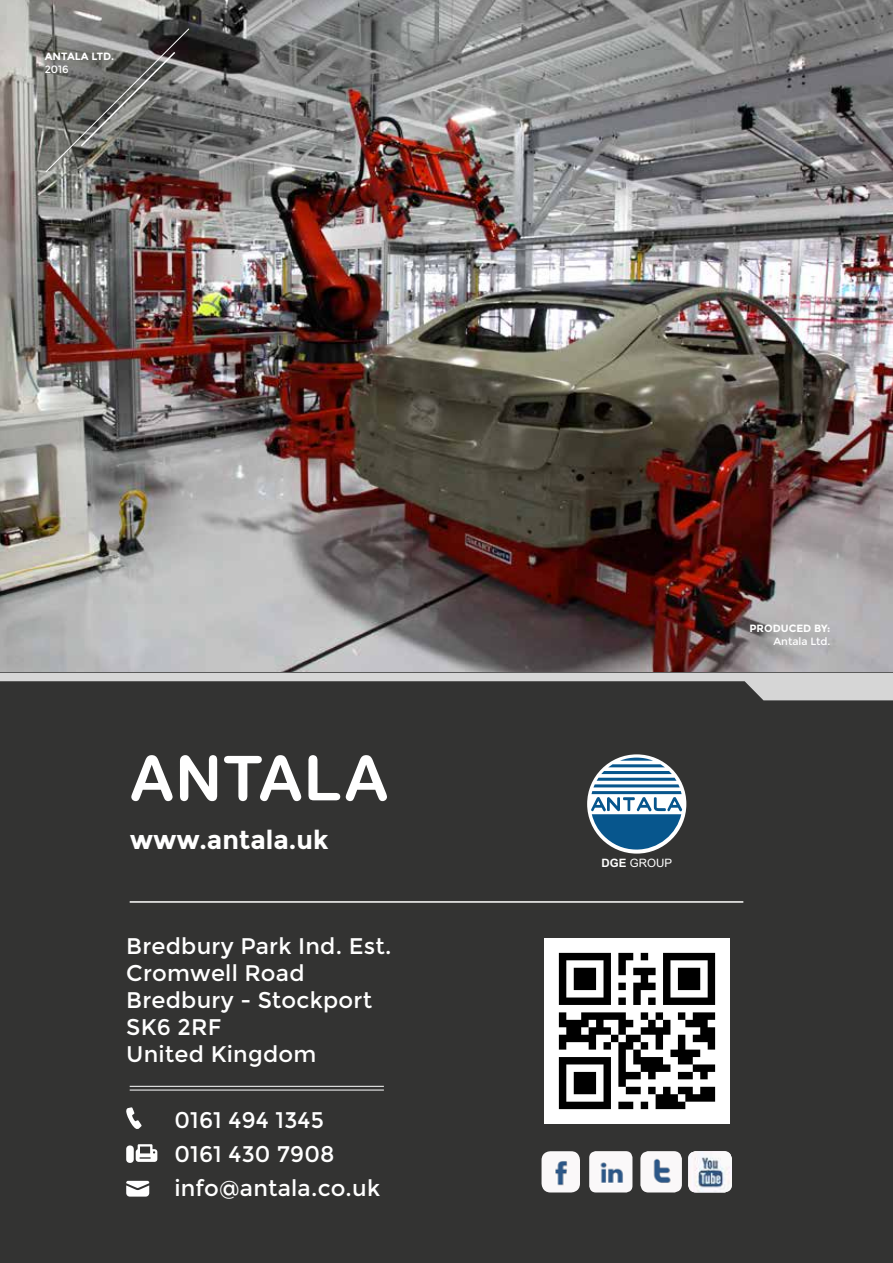
<style>
.page{position:relative;width:893px;height:1263px;background:#fff}
.page>*{position:absolute;margin:0;border:0;box-sizing:border-box;transform-origin:0 0}
.t1{font:62.1px "Arial Rounded MT Bold";letter-spacing:.015em;color:#fff}
.t2{font:700 26.1px "Montserrat";color:#fff}
.t3{font:22.65px/27.2px "Montserrat";letter-spacing:.01em;color:#fff}
.t4{font:11.55px "Arial";color:#fff}
.t5{font:700 10.5px "Montserrat";color:#fff}
.t6{font:10.5px "Montserrat";color:#fff}
.s1{font-weight:700}
</style>
<div class="page">
<img style="left:0;top:0;width:893px;height:672px">
<div style="left:0;top:673px;width:893px;height:590px;background:#333332"></div>
<svg style="left:0;top:673px;width:893px;height:27px"></svg>
<hr style="left:130px;top:1086px;width:254px;height:1px;background:#fff">
<hr style="left:130px;top:1090px;width:254px;height:1px;background:#fff">
<hr style="left:130px;top:901px;width:613px;height:2px;background:#fff">
<img style="left:640px;top:1151px;width:42px;height:41px">
<img style="left:589px;top:1151px;width:43px;height:41px">
<img style="left:542px;top:1151px;width:38px;height:41px">
<img style="left:688px;top:1151px;width:44px;height:41px">
<svg style="left:45px;top:28px;width:145px;height:145px;background:#696967"></svg>
<svg style="left:126px;top:1107px;width:16px;height:22px"></svg>
<svg style="left:126px;top:1144px;width:31px;height:19px"></svg>
<svg style="left:126px;top:1181px;width:23px;height:15px"></svg>
<img style="left:544px;top:938px;width:185px;height:185px">
<svg style="left:587px;top:754px;width:99px;height:100px"></svg>
<svg style="left:591px;top:758px;width:91px;height:92px;background:#6d93ae"></svg>
<p class="t5" style="left:45px;top:50px;width:71px">ANTALA LTD.</p>
<p class="t6" style="left:45px;top:63px;width:25px">2016</p>
<h1 class="t1" style="left:130px;top:742px;width:261px">ANTALA</h1>
<p class="t2" style="left:130px;top:824px;width:200px">www.antala.uk</p>
<p class="t3" style="left:126px;top:932px;width:267px">Bredbury Park Ind. Est.<br>Cromwell Road<br>Bredbury - Stockport<br>SK6 2RF<br>United Kingdom</p>
<p class="t3" style="left:174px;top:1103px;width:207px;line-height:33.9px">0161 494 1345<br>0161 430 7908 info@antala.co.uk</p>
<p class="t5" style="left:749px;top:622px;width:83px">PRODUCED BY:</p>
<p class="t6" style="left:773px;top:635px;width:58px">Antala Ltd.</p>
<p class="t4" style="left:602px;top:855px;width:72px"><span class="s1">DGE</span> GROUP</p>
</div>
